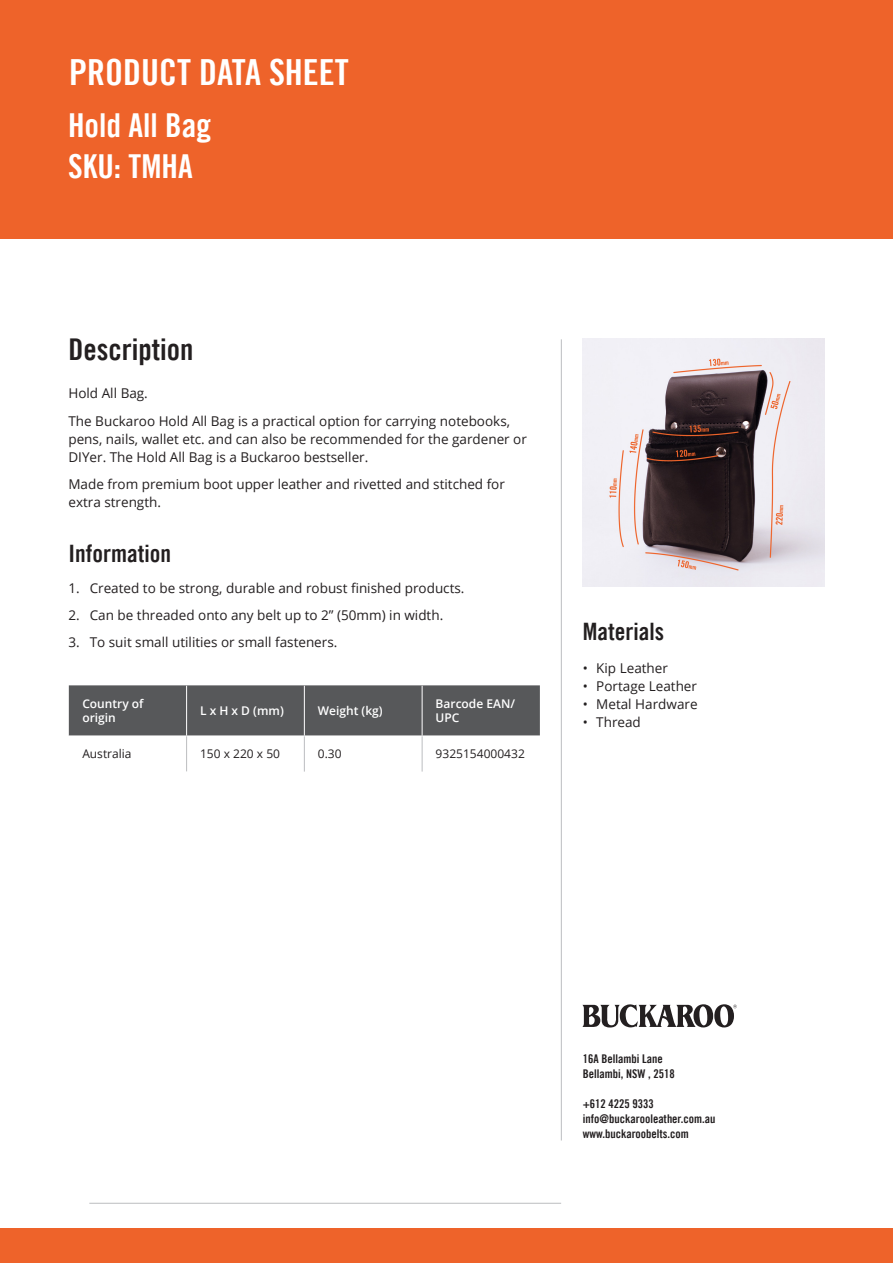
<style>
.page{position:relative;width:893px;height:1263px;background:#fff}
.page>*{position:absolute;margin:0;border:0;box-sizing:border-box;transform-origin:0 0}
.Page_Title{font:36px "Trade Gothic LT Bold Cond Twenty";color:#fff}
.Page_Title-2{font:33px "Trade Gothic LT Bold Cond Twenty";color:#fff}
.Heading1{font:30px "Trade Gothic LT Bold Cond Twenty";color:#231f20}
.Heading2{font:24px "Trade Gothic LT Bold Cond Twenty";color:#231f20}
.Heading3{font:24px "Trade Gothic LT Bold Cond Twenty";color:#231f20}
.Heading1-2{font:13.5px/18px "Open Sans";color:#231f20}
.Small_Type{font:12px "Trade Gothic LT Bold Cond Twenty";color:#231f20}
.Table_Headings{font:600 12px/14.4px "Open Sans";color:#fff}
.Table_Text_-__Body{font:12px "Open Sans";color:#231f20}
</style>
<div class="page">
<div style="left:0;top:1229px;width:893px;height:34px;background:#ee632a"></div>
<hr style="left:561px;top:339px;width:1px;height:801px;background:#bcbdc0">
<hr style="left:89px;top:1203px;width:472px;height:1px;background:#bcbdc0">
<div style="left:0;top:0;width:893px;height:238px;background:#ee632a"></div>
<img style="left:583px;top:338px;width:241px;height:248px">
<div style="left:69px;top:685px;width:471px;height:50px;background:#57585a"></div>
<hr style="left:186px;top:686px;width:1px;height:49px;background:#fff">
<hr style="left:304px;top:686px;width:1px;height:49px;background:#fff">
<hr style="left:422px;top:686px;width:1px;height:49px;background:#fff">
<hr style="left:186px;top:736px;width:1px;height:35px;background:#bcbdc0">
<hr style="left:304px;top:736px;width:1px;height:35px;background:#bcbdc0">
<hr style="left:422px;top:736px;width:1px;height:35px;background:#bcbdc0">
<svg style="left:582px;top:1004px;width:155px;height:23px"></svg>
<p class="Page_Title" style="left:69px;top:50px;width:281px">PRODUCT DATA SHEET</p>
<p class="Page_Title-2" style="left:68px;top:105px;width:144px">Hold All Bag</p>
<p class="Page_Title-2" style="left:68px;top:146px;width:126px">SKU: TMHA</p>
<p class="Heading1" style="left:68px;top:331px;width:126px">Description</p>
<p class="Heading1-2" style="left:68px;top:384px;width:81px">Hold All Bag.</p>
<p class="Heading1-2" style="left:68px;top:411px;width:460px">The Buckaroo Hold All Bag is a practical option for carrying notebooks, pens, nails, wallet etc. and can also be recommended for the gardener or<br>DIYer. The Hold All Bag is a Buckaroo bestseller.</p>
<p class="Heading1-2" style="left:68px;top:475px;width:438px">Made from premium boot upper leather and rivetted and stitched for extra strength.</p>
<p class="Heading2" style="left:68px;top:539px;width:104px">Information</p>
<p class="Heading1-2" style="left:68px;top:579px;width:398px">1. Created to be strong, durable and robust finished products.</p>
<p class="Heading1-2" style="left:68px;top:606px;width:376px">2. Can be threaded onto any belt up to 2” (50mm) in width.</p>
<p class="Heading1-2" style="left:68px;top:633px;width:270px">3. To suit small utilities or small fasteners.</p>
<p class="Table_Headings" style="left:82px;top:696px;width:63px">Country of origin</p>
<p class="Table_Headings" style="left:200px;top:703px;width:85px">L x H x D (mm)</p>
<p class="Table_Headings" style="left:318px;top:703px;width:66px">Weight (kg)</p>
<p class="Table_Headings" style="left:436px;top:696px;width:81px">Barcode EAN/<br>UPC</p>
<p class="Table_Text_-__Body" style="left:82px;top:746px;width:51px">Australia</p>
<p class="Table_Text_-__Body" style="left:200px;top:746px;width:81px">150 x 220 x 50</p>
<p class="Table_Text_-__Body" style="left:318px;top:746px;width:25px">0.30</p>
<p class="Table_Text_-__Body" style="left:436px;top:746px;width:91px">9325154000432</p>
<p class="Heading3" style="left:583px;top:616px;width:83px">Materials</p>
<p class="Heading1-2" style="left:583px;top:658px;width:87px">• Kip Leather</p>
<p class="Heading1-2" style="left:583px;top:676px;width:116px">• Portage Leather</p>
<p class="Heading1-2" style="left:583px;top:694px;width:116px">• Metal Hardware</p>
<p class="Heading1-2" style="left:583px;top:712px;width:60px">• Thread</p>
<p class="Small_Type" style="left:583px;top:1052px;width:81px">16A Bellambi Lane</p>
<p class="Small_Type" style="left:583px;top:1067px;width:93px">Bellambi, NSW , 2518</p>
<p class="Small_Type" style="left:583px;top:1097px;width:73px">+612 4225 9333</p>
<p class="Small_Type" style="left:583px;top:1112px;width:134px">info@buckarooleather.com.au</p>
<p class="Small_Type" style="left:583px;top:1127px;width:108px">www.buckaroobelts.com</p>
</div>
